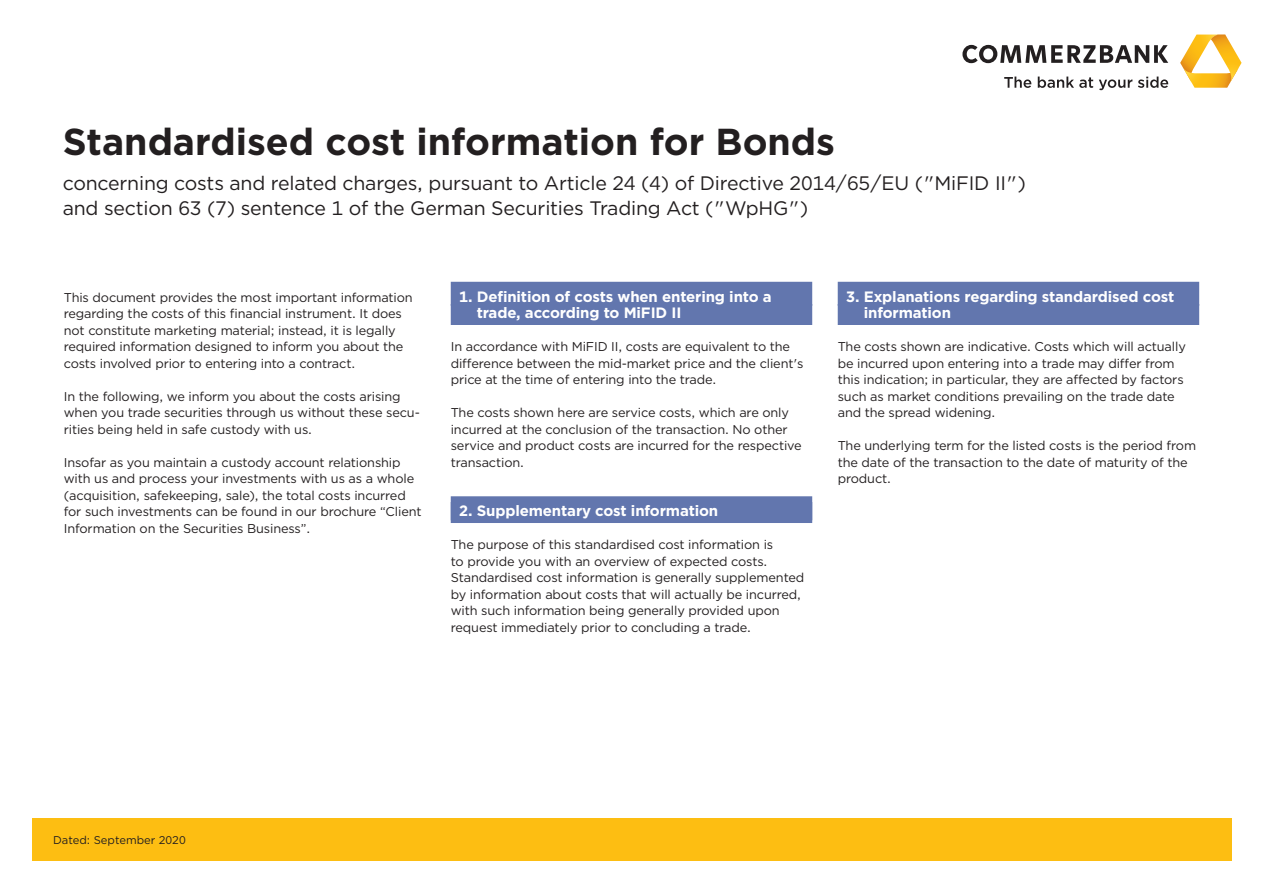
<style>
.page{position:relative;width:1263px;height:893px;background:#fff}
.page>*{position:absolute;margin:0;border:0;box-sizing:border-box;transform-origin:0 0}
.t1{font:700 37.5px "Gotham";color:#231f20}
.Fett{font:19.5px "Gotham";letter-spacing:-.01em;color:#231f20}
.A-Z{font:700 15px/16.5px "Gotham";letter-spacing:-.01em;color:#fff}
.Copy{font:12.75px/16.5px "Gotham";letter-spacing:-.01em;color:#231f20}
.Fett-2{font:12.75px/16.5px "Gotham";letter-spacing:-.01em;color:#231f20}
.t2{font:11.25px "Gotham";color:#231f20}
</style>
<div class="page">
<div style="left:32px;top:819px;width:1199px;height:42px;background:#fdbe12"></div>
<svg style="left:962px;top:45px;width:206px;height:18px"></svg>
<svg style="left:1180px;top:35px;width:61px;height:53px"></svg>
<svg style="left:1004px;top:77px;width:164px;height:13px"></svg>
<div style="left:838px;top:282px;width:361px;height:24px;background:#6276ae"></div>
<div style="left:838px;top:304px;width:361px;height:21px;background:#6276ae"></div>
<div style="left:451px;top:282px;width:361px;height:24px;background:#6276ae"></div>
<div style="left:451px;top:304px;width:361px;height:21px;background:#6276ae"></div>
<div style="left:451px;top:496px;width:361px;height:24px;background:#6276ae"></div>
<div style="left:451px;top:502px;width:361px;height:21px;background:#6276ae"></div>
<p class="t1" style="left:63px;top:117px;width:774px">Standardised cost information for Bonds</p>
<p class="Fett" style="left:63px;top:171px;width:965px">concerning costs and related charges, pursuant to Article 24 (4) of Directive 2014/65/EU ("MiFID II")</p>
<p class="Fett" style="left:63px;top:196px;width:747px">and section 63 (7) sentence 1 of the German Securities Trading Act ("WpHG")</p>
<p class="Copy" style="left:64px;top:288px;width:350px">This document provides the most important information regarding the costs of this financial instrument. It does not constitute marketing material; instead, it is legally required information designed to inform you about the costs involved prior to entering into a contract.</p>
<p class="Copy" style="left:64px;top:387px;width:358px">In the following, we inform you about the costs arising when you trade securities through us without these secu&shy;rities being held in safe custody with us.</p>
<p class="Copy" style="left:64px;top:453px;width:359px">Insofar as you maintain a custody account relationship with us and process your investments with us as a whole (acquisition, safekeeping, sale), the total costs incurred for such investments can be found in our brochure “Client Information on the Securities Business”.</p>
<p class="A-Z" style="left:477px;top:288px;width:296px;text-indent:-18px">1. Definition of costs when entering into a trade, according to MiFID II</p>
<p class="Fett-2" style="left:451px;top:338px;width:354px">In accordance with MiFID II, costs are equivalent to the difference between the mid-market price and the client's price at the time of entering into the trade.</p>
<p class="Copy" style="left:451px;top:404px;width:352px">The costs shown here are service costs, which are only incurred at the conclusion of the transaction. No other service and product costs are incurred for the respective transaction.</p>
<p class="A-Z" style="left:459px;top:502px;width:260px">2. Supplementary cost information</p>
<p class="Fett-2" style="left:451px;top:536px;width:355px">The purpose of this standardised cost information is<br>to provide you with an overview of expected costs.<br>Standardised cost information is generally supplemented by information about costs that will actually be incurred, with such information being generally provided upon request immediately prior to concluding a trade.</p>
<p class="A-Z" style="left:864px;top:288px;width:312px;text-indent:-18px">3. Explanations regarding standardised cost information</p>
<p class="Copy" style="left:838px;top:338px;width:350px">The costs shown are indicative. Costs which will actually be incurred upon entering into a trade may differ from this indication; in particular, they are affected by factors such as market conditions prevailing on the trade date and the spread widening.</p>
<p class="Copy" style="left:838px;top:437px;width:360px">The underlying term for the listed costs is the period from the date of the transaction to the date of maturity of the product.</p>
<p class="t2" style="left:53px;top:833px;width:134px">Dated: September 2020</p>
</div>
